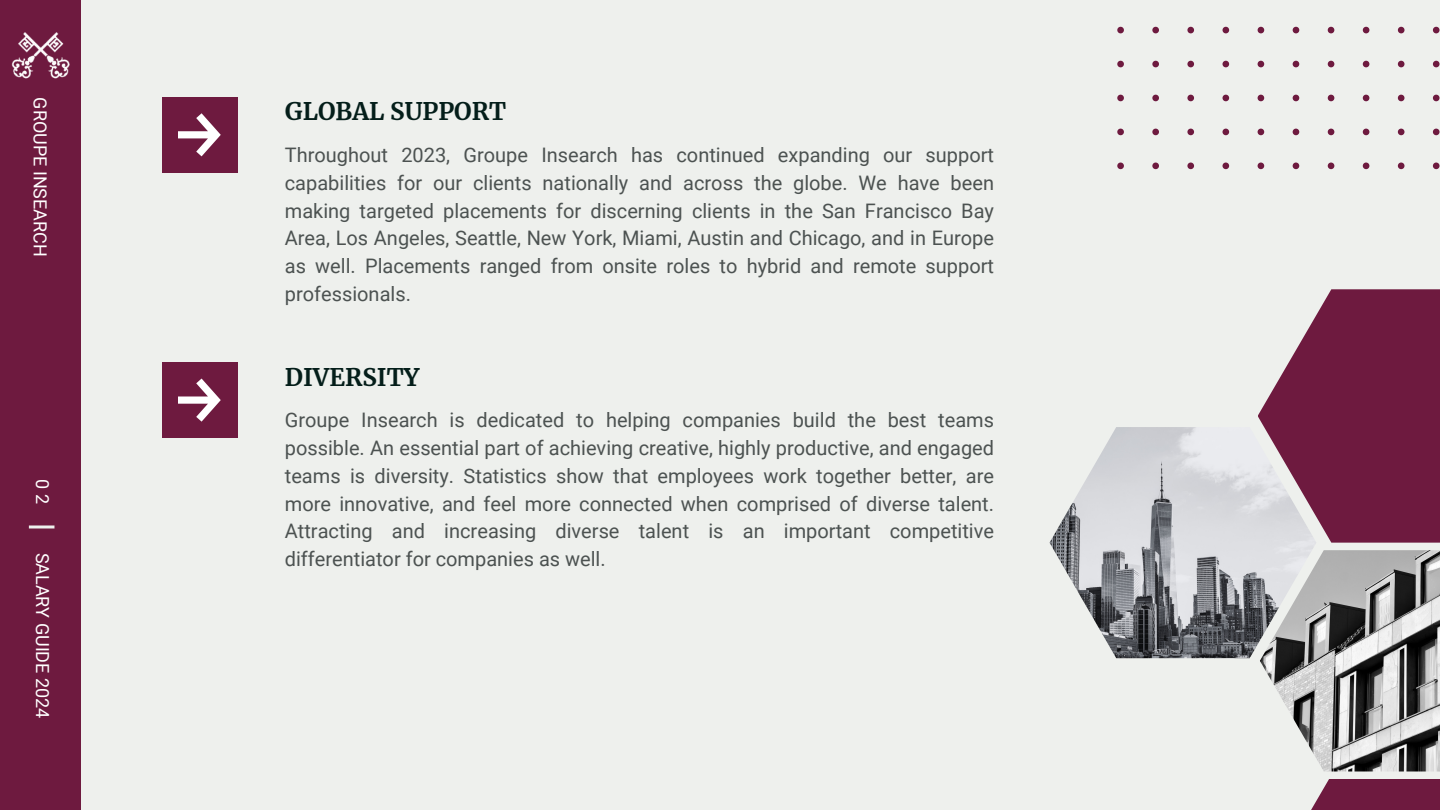
<style>
.page{position:relative;width:1440px;height:810px;background:#eef0ed}
.page>*{position:absolute;margin:0;border:0;box-sizing:border-box;transform-origin:0 0}
.t1{font:700 24px "Merriweather";color:#041e1a}
.t2{font:20px/27.8px "Roboto";color:#4c5251;text-align:justify}
.t3{font:18px "Roboto";color:#fff}
</style>
<div class="page">
<div style="left:162px;top:97px;width:75px;height:75px;background:#6e1a3f"></div>
<div style="left:162px;top:363px;width:75px;height:75px;background:#6e1a3f"></div>
<svg style="left:179px;top:113px;width:42px;height:43px"></svg>
<svg style="left:179px;top:379px;width:42px;height:42px"></svg>
<div style="left:0;top:0;width:81px;height:810px;background:#6e1a3f"></div>
<img style="left:11px;top:32px;width:59px;height:47px">
<hr style="left:29px;top:525px;width:25px;height:3px;background:#eef0ed">
<img style="left:1050px;top:427px;width:266px;height:231px">
<svg style="left:1258px;top:289px;width:182px;height:254px;fill:#6e1a3f"></svg>
<img style="left:1260px;top:550px;width:180px;height:222px">
<svg style="left:1311px;top:779px;width:129px;height:31px;background:#76294b"></svg>
<svg style="left:1117px;top:26px;width:323px;height:143px"></svg>
<p class="t3" style="left:51px;top:97px;width:161px;rotate:90deg">GROUPE INSEARCH</p>
<p class="t3" style="left:53px;top:479px;width:27px;rotate:90deg">0 2</p>
<p class="t3" style="left:53px;top:553px;width:167px;rotate:90deg">SALARY GUIDE 2024</p>
<p class="t1" style="left:285px;top:97px;width:223px">GLOBAL SUPPORT</p>
<p class="t2" style="left:285px;top:141px;width:711px">Throughout 2023, Groupe Insearch has continued expanding our support capabilities for our clients nationally and across the globe. We have been making targeted placements for discerning clients in the San Francisco Bay Area, Los Angeles, Seattle, New York, Miami, Austin and Chicago, and in Europe as well. Placements ranged from onsite roles to hybrid and remote support professionals.</p>
<p class="t1" style="left:285px;top:362px;width:136px">DIVERSITY</p>
<p class="t2" style="left:285px;top:407px;width:711px">Groupe Insearch is dedicated to helping companies build the best teams possible. An essential part of achieving creative, highly productive, and engaged teams is diversity. Statistics show that employees work together better, are more innovative, and feel more connected when comprised of diverse talent.<br>Attracting and increasing diverse talent is an important competitive differentiator for companies as well.</p>
</div>
